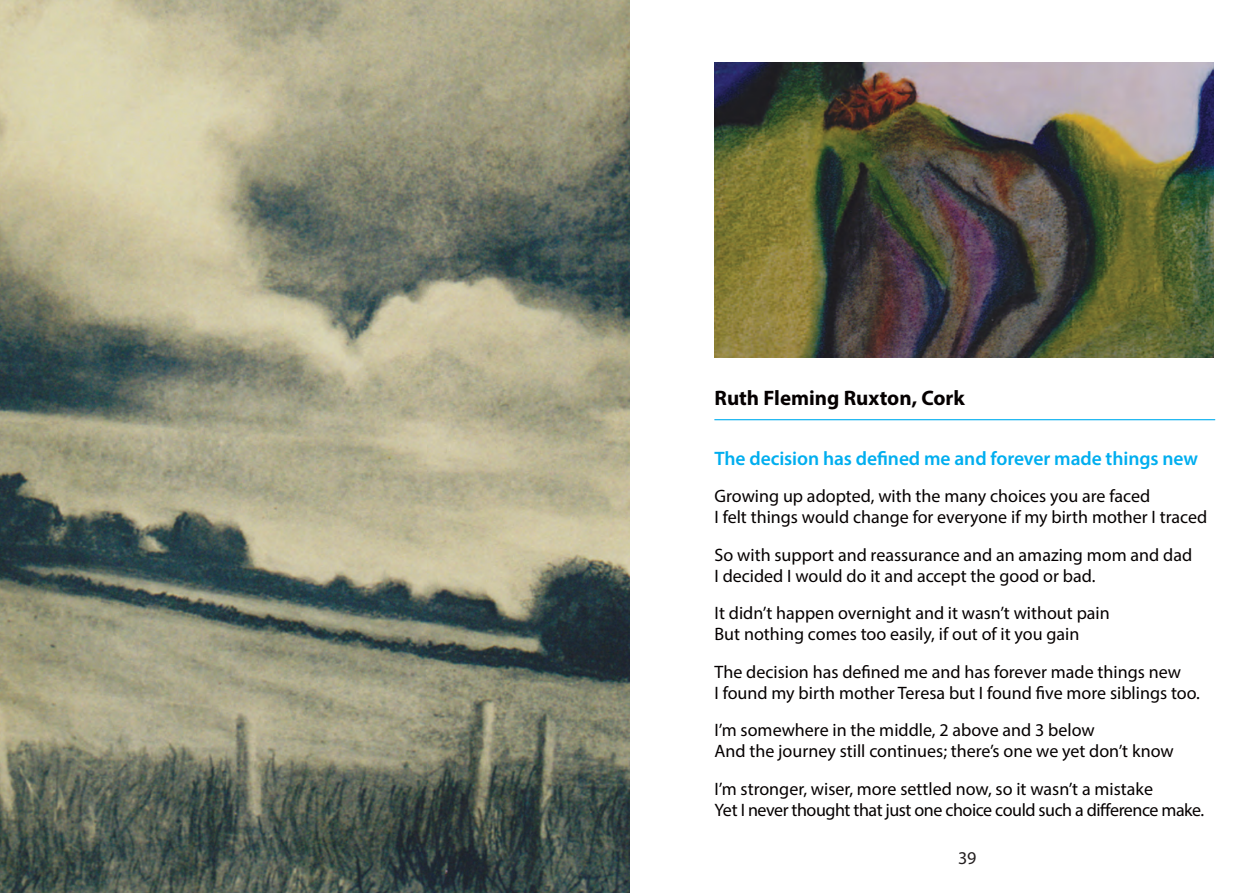
<style>
.page{position:relative;width:1259px;height:893px;background:#fff}
.page>*{position:absolute;margin:0;border:0;box-sizing:border-box;transform-origin:0 0}
.t1{font:700 21px "Myriad Pro";color:#050001}
.t2{font:600 19.5px "Myriad Pro";letter-spacing:-.005em;color:#00aeef}
.t3{font:18px/21px "Myriad Pro";color:#050001}
.t4{font:18px/21px "Myriad Pro";letter-spacing:-.025em;color:#050001}
.t5{font:18px "Myriad Pro";color:#231f20}
</style>
<div class="page">
<img style="left:0;top:0;width:629px;height:893px">
<img style="left:714px;top:62px;width:499px;height:295px">
<hr style="left:714px;top:419px;width:501px;height:1px;background:#00aeef">
<p class="t1" style="left:714px;top:384px;width:252px">Ruth Fleming Ruxton, Cork</p>
<p class="t2" style="left:714px;top:446px;width:485px">The decision has defined me and forever made things new</p>
<p class="t3" style="left:714px;top:485px;width:494px">Growing up adopted, with the many choices you are faced<br>I felt things would change for everyone if my birth mother I traced</p>
<p class="t3" style="left:714px;top:544px;width:479px">So with support and reassurance and an amazing mom and dad<br>I decided I would do it and accept the good or bad.</p>
<p class="t3" style="left:714px;top:602px;width:397px">It didn’t happen overnight and it wasn’t without pain<br>But nothing comes too easily, if out of it you gain</p>
<p class="t3" style="left:714px;top:661px;width:487px">The decision has defined me and has forever made things new<br>I found my birth mother Teresa but I found five more siblings too.</p>
<p class="t3" style="left:714px;top:719px;width:461px">I’m somewhere in the middle, 2 above and 3 below<br>And the journey still continues; there’s one we yet don’t know</p>
<p class="t4" style="left:714px;top:778px;width:491px">I’m stronger, wiser, more settled now, so it wasn’t a mistake<br>Yet I never thought that just one choice could such a difference make.</p>
<p class="t5" style="left:958px;top:847px;width:20px">39</p>
</div>
